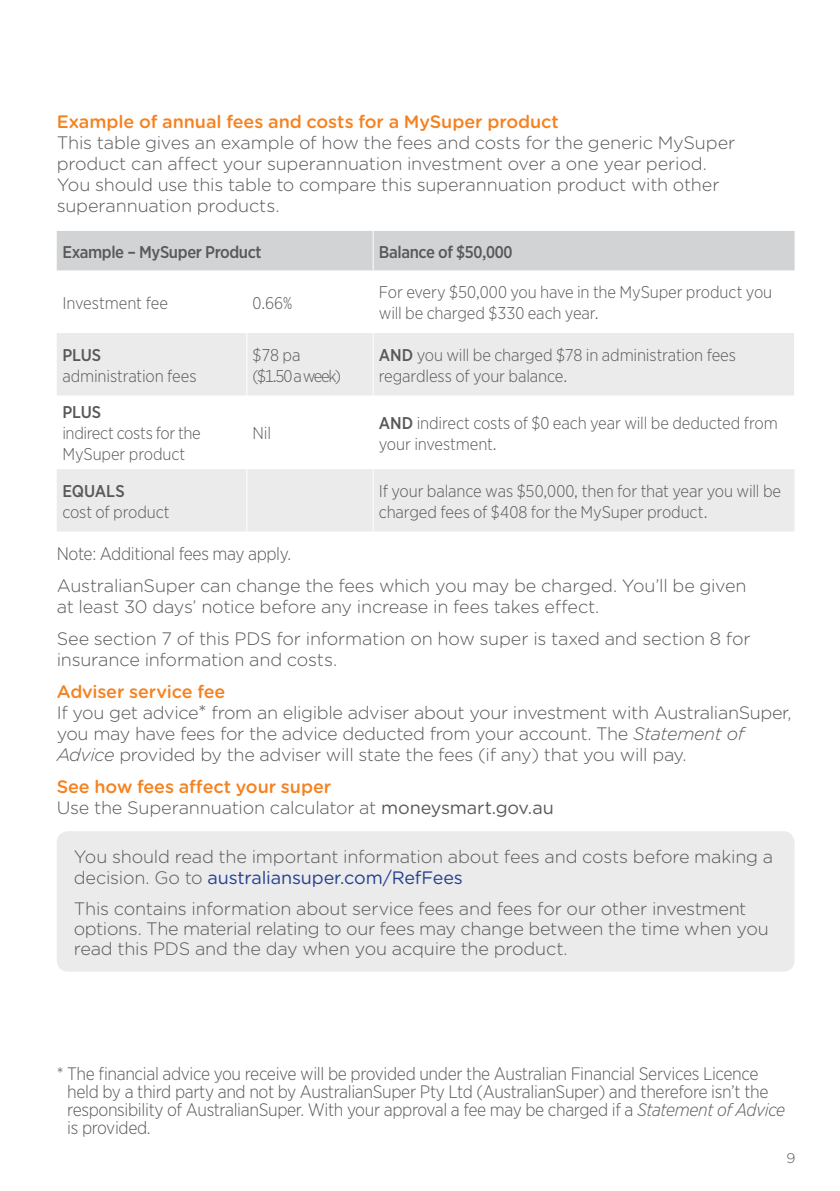
<style>
.page{position:relative;width:840px;height:1191px;background:#fff}
.page>*{position:absolute;margin:0;border:0;box-sizing:border-box;transform-origin:0 0}
.t1{font:300 18px/21px "Gotham Rounded";letter-spacing:-.015em;color:#58595b}
.t2{font:300 18px/18px "Gotham Narrow";letter-spacing:-.02em;color:#58595b}
.t3{font:500 18px "Gotham Rounded";letter-spacing:-.005em;color:#f58220}
.t4{font:300 17px/21px "Gotham Narrow";letter-spacing:-.01em;color:#58595b}
.t5{font:500 17px "Gotham Narrow";letter-spacing:-.02em;color:#58595b}
.t6{font:300 17px/21px "Gotham Narrow";letter-spacing:-.07em;color:#58595b}
.t7{font:300 14px "Gotham Rounded";color:#58595b}
.s1{font-weight:500}
.s2{font-weight:500;color:#f58220}
.s3{font-size:20px}
.s4{font-style:italic}
.s5{font-weight:400}
.s6{font-weight:400;color:#25408f}
</style>
<div class="page">
<div style="left:57px;top:231px;width:737px;height:40px;background:#d1d3d4"></div>
<svg style="left:57px;top:333px;width:737px;height:198px;fill:#ebebec"></svg>
<hr style="left:246px;top:333px;width:1px;height:62px;background:#fff">
<hr style="left:372px;top:333px;width:1px;height:62px;background:#fff">
<hr style="left:793px;top:333px;width:1px;height:62px;background:#fff">
<hr style="left:372px;top:231px;width:1px;height:40px;background:#fff">
<hr style="left:246px;top:395px;width:1px;height:74px;background:#fff">
<hr style="left:372px;top:395px;width:1px;height:74px;background:#fff">
<hr style="left:246px;top:469px;width:1px;height:62px;background:#fff">
<hr style="left:372px;top:469px;width:1px;height:62px;background:#fff">
<div style="left:57px;top:831px;width:737px;height:140px;background:#ebebec;border-radius:11px"></div>
<p class="t3" style="left:57px;top:109px;width:503px">Example of annual fees and costs for a MySuper product</p>
<p class="t1" style="left:57px;top:131px;width:679px">This table gives an example of how the fees and costs for the generic MySuper product can affect your superannuation investment over a one year period.<br>You should use this table to compare this superannuation product with other superannuation products.</p>
<p class="t5" style="left:62px;top:241px;width:201px">Example – MySuper Product</p>
<p class="t5" style="left:378px;top:241px;width:135px">Balance of $50,000</p>
<p class="t4" style="left:62px;top:292px;width:107px">Investment fee</p>
<p class="t4" style="left:252px;top:292px;width:41px">0.66%</p>
<p class="t4" style="left:378px;top:281px;width:395px">For every $50,000 you have in the MySuper product you will be charged $330 each year.</p>
<p class="t5" style="left:62px;top:344px;width:40px">PLUS</p>
<p class="t4" style="left:62px;top:364px;width:136px">administration fees</p>
<p class="t6" style="left:252px;top:343px;width:90px">$78 pa ($1.50 a week)</p>
<p class="t4" style="left:378px;top:343px;width:358px"><span class="s1">AND</span> you will be charged $78 in administration fees regardless of your balance.</p>
<p class="t5" style="left:62px;top:401px;width:40px">PLUS</p>
<p class="t4" style="left:62px;top:422px;width:140px">indirect costs for the<br>MySuper product</p>
<p class="t4" style="left:252px;top:422px;width:20px">Nil</p>
<p class="t4" style="left:378px;top:412px;width:400px"><span class="s1">AND</span> indirect costs of $0 each year will be deducted from your investment.</p>
<p class="t5" style="left:62px;top:480px;width:64px">EQUALS</p>
<p class="t4" style="left:62px;top:501px;width:109px">cost of product</p>
<p class="t4" style="left:378px;top:480px;width:403px">If your balance was $50,000, then for that year you will be charged fees of $408 for the MySuper product.</p>
<p class="t2" style="left:57px;top:544px;width:236px">Note: Additional fees may apply.</p>
<p class="t1" style="left:57px;top:574px;width:691px">AustralianSuper can change the fees which you may be charged. You’ll be given at least 30 days’ notice before any increase in fees takes effect.</p>
<p class="t1" style="left:57px;top:627px;width:695px">See section 7 of this PDS for information on how super is taxed and section 8 for insurance information and costs.</p>
<p class="t1" style="left:57px;top:680px;width:736px"><span class="s2">Adviser service fee<br></span>If you get advice<span class="s3">*</span> from an eligible adviser about your investment with AustralianSuper, you may have fees for the advice deducted from your account. The <span class="s4">Statement of Advice</span> provided by the adviser will state the fees (if any) that you will pay.</p>
<p class="t1" style="left:57px;top:775px;width:498px"><span class="s2">See how fees affect your super<br></span>Use the Superannuation calculator at <span class="s5">moneysmart.gov.au</span></p>
<p class="t1" style="left:74px;top:845px;width:700px">You should read the important information about fees and costs before making a decision. Go to <span class="s6">australiansuper.com/RefFees</span></p>
<p class="t1" style="left:74px;top:897px;width:696px;line-height:20px">This contains information about service fees and fees for our other investment options. The material relating to our fees may change between the time when you read this PDS and the day when you acquire the product.</p>
<p class="t2" style="left:67px;top:1064px;width:719px;text-indent:-10px">* The financial advice you receive will be provided under the Australian Financial Services Licence held by a third party and not by AustralianSuper Pty Ltd (AustralianSuper) and therefore isn’t the responsibility of AustralianSuper. With your approval a fee may be charged if a <span class="s4">Statement of Advice </span>is provided.</p>
<p class="t7" style="left:785px;top:1148px;width:10px">9</p>
</div>
